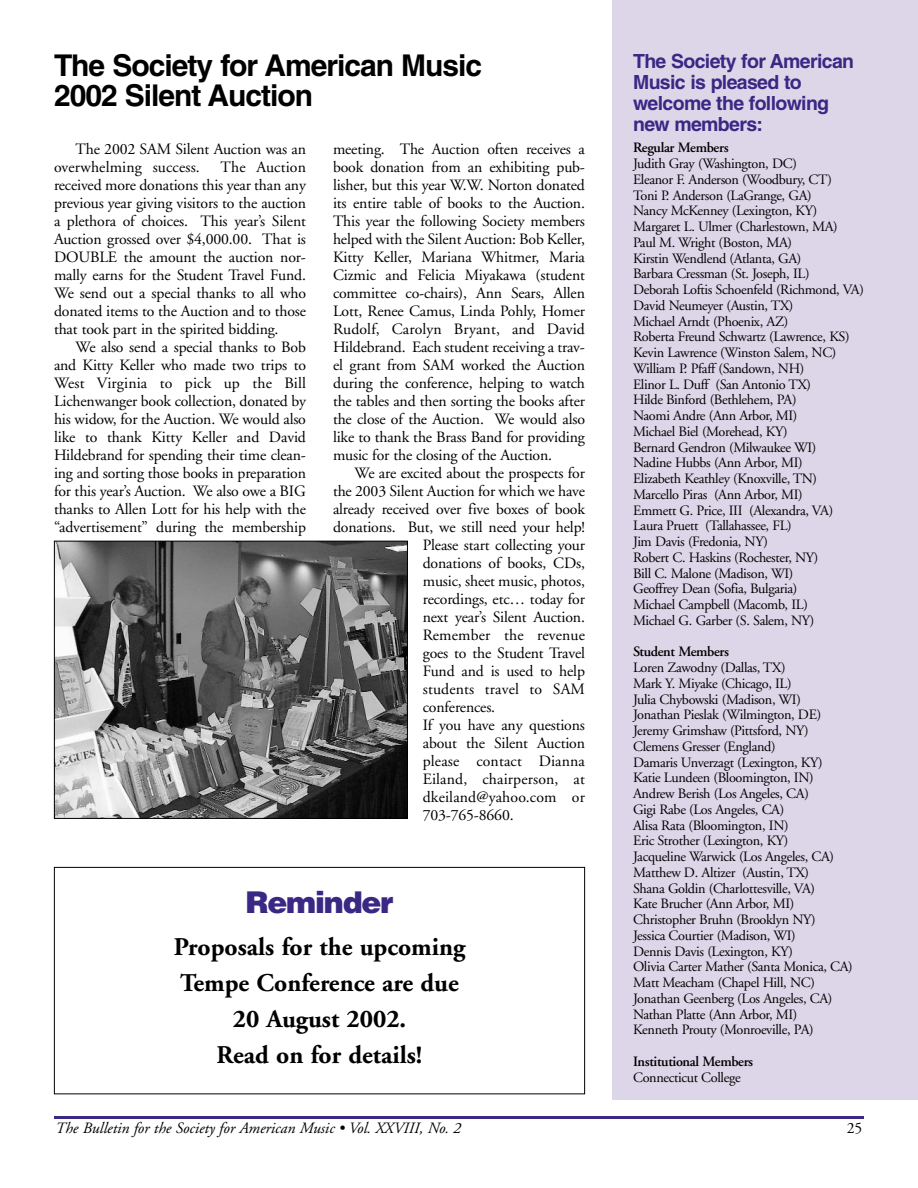
<style>
.page{position:relative;width:918px;height:1188px;background:#fff}
.page>*{position:absolute;margin:0;border:0;box-sizing:border-box;transform-origin:0 0}
.t1{font:700 30px/30px "Helvetica";letter-spacing:-.035em;color:#000}
.t2{font:900 30px "Helvetica";letter-spacing:-.04em;color:#3a2884}
.t3{font:700 25.5px/36px "Adobe Garamond";color:#000;text-align:center}
.t4{font:700 19.5px/21px "Helvetica";letter-spacing:-.035em;color:#3a2884}
.t5{font:15.75px/18px "Adobe Garamond";letter-spacing:-.01em;color:#000;text-align:justify}
.t6{font:15.75px "Adobe Garamond";letter-spacing:.01em;color:#000}
.t7{font:italic 15.75px "Adobe Garamond";color:#000}
.t8{font:14.25px/15.8px "Adobe Garamond";letter-spacing:-.025em;color:#000}
.t9{font:600 14.25px "Adobe Garamond";letter-spacing:-.025em;color:#000}
</style>
<div class="page">
<div style="left:612px;top:0;width:306px;height:1100px;background:#ddd6e9"></div>
<hr style="left:54px;top:1116px;width:810px;height:3px;background:#3a2884">
<img style="left:56px;top:543px;width:350px;height:274px">
<div style="left:54px;top:541px;width:354px;height:278px;border:1px solid #000"></div>
<div style="left:54px;top:867px;width:531px;height:227px;border:1px solid #000"></div>
<h1 class="t1" style="left:54px;top:53px;width:430px">The Society for American Music<br>2002 Silent Auction</h1>
<p class="t4" style="left:633px;top:53px;width:223px">The Society for American<br>Music is pleased to welcome the following new members:</p>
<p class="t9" style="left:633px;top:142px;width:97px">Regular Members</p>
<p class="t8" style="left:633px;top:157px;width:232px">Judith Gray (Washington, DC)<br>Eleanor F. Anderson (Woodbury, CT)<br>Toni P. Anderson (LaGrange, GA)<br>Nancy McKenney (Lexington, KY)<br>Margaret L. Ulmer (Charlestown, MA)<br>Paul M. Wright (Boston, MA)<br>Kirstin Wendlend (Atlanta, GA)<br>Barbara Cressman (St. Joseph, IL)<br>Deborah Loftis Schoenfeld (Richmond, VA)<br>David Neumeyer (Austin, TX)<br>Michael Arndt (Phoenix, AZ)<br>Roberta Freund Schwartz (Lawrence, KS)<br>Kevin Lawrence (Winston Salem, NC)<br>William P. Pfaff (Sandown, NH)<br>Elinor L. Duff (San Antonio TX)<br>Hilde Binford (Bethlehem, PA)<br>Naomi Andre (Ann Arbor, MI)<br>Michael Biel (Morehead, KY)<br>Bernard Gendron (Milwaukee WI)<br>Nadine Hubbs (Ann Arbor, MI)<br>Elizabeth Keathley (Knoxville, TN)<br>Marcello Piras (Ann Arbor, MI)<br>Emmett G. Price, III (Alexandra, VA)<br>Laura Pruett (Tallahassee, FL)<br>Jim Davis (Fredonia, NY)<br>Robert C. Haskins (Rochester, NY)<br>Bill C. Malone (Madison, WI)<br>Geoffrey Dean (Sofia, Bulgaria)<br>Michael Campbell (Macomb, IL)<br>Michael G. Garber (S. Salem, NY)</p>
<p class="t9" style="left:633px;top:646px;width:98px">Student Members</p>
<p class="t8" style="left:633px;top:661px;width:221px">Loren Zawodny (Dallas, TX)<br>Mark Y. Miyake (Chicago, IL)<br>Julia Chybowski (Madison, WI)<br>Jonathan Pieslak (Wilmington, DE)<br>Jeremy Grimshaw (Pittsford, NY)<br>Clemens Gresser (England)<br>Damaris Unverzagt (Lexington, KY)<br>Katie Lundeen (Bloomington, IN)<br>Andrew Berish (Los Angeles, CA)<br>Gigi Rabe (Los Angeles, CA)<br>Alisa Rata (Bloomington, IN)<br>Eric Strother (Lexington, KY)<br>Jacqueline Warwick (Los Angeles, CA)<br>Matthew D. Altizer (Austin, TX)<br>Shana Goldin (Charlottesville, VA)<br>Kate Brucher (Ann Arbor, MI)<br>Christopher Bruhn (Brooklyn NY)<br>Jessica Courtier (Madison, WI)<br>Dennis Davis (Lexington, KY)<br>Olivia Carter Mather (Santa Monica, CA)<br>Matt Meacham (Chapel Hill, NC)<br>Jonathan Geenberg (Los Angeles, CA)<br>Nathan Platte (Ann Arbor, MI)<br>Kenneth Prouty (Monroeville, PA)</p>
<p class="t9" style="left:633px;top:1056px;width:122px">Institutional Members</p>
<p class="t8" style="left:633px;top:1071px;width:109px">Connecticut College</p>
<p class="t5" style="left:54px;top:141px;width:253px;text-indent:22px">The 2002 SAM Silent Auction was an overwhelming success.</p>
<p class="t5" style="left:333px;top:141px;width:254px">meeting. The Auction often receives a book donation from an exhibiting pub&shy;lisher, but this year W.W. Norton donated its entire table of books to the Auction.<br>This year the following Society members helped with the Silent Auction: Bob Keller, Kitty Keller, Mariana Whitmer, Maria Cizmic and Felicia Miyakawa (student committee co-chairs), Ann Sears, Allen Lott, Renee Camus, Linda Pohly, Homer Rudolf, Carolyn Bryant, and David Hildebrand. Each student receiving a trav&shy;el grant from SAM worked the Auction during the conference, helping to watch the tables and then sorting the books after the close of the Auction. We would also like to thank the Brass Band for providing music for the closing of the Auction.</p>
<p class="t5" style="left:355px;top:465px;width:232px">We are excited about the prospects for</p>
<p class="t5" style="left:333px;top:483px;width:253px">the 2003 Silent Auction for which we have</p>
<p class="t5" style="left:333px;top:501px;width:253px">already received over five boxes of book</p>
<p class="t5" style="left:333px;top:519px;width:253px">donations. But, we still need your help!</p>
<p class="t5" style="left:423px;top:537px;width:164px">Please start collecting your</p>
<p class="t5" style="left:423px;top:555px;width:164px">donations of books, CDs,</p>
<p class="t5" style="left:423px;top:573px;width:164px">music, sheet music, photos,</p>
<p class="t5" style="left:423px;top:591px;width:164px">recordings, etc… today for</p>
<p class="t5" style="left:423px;top:609px;width:164px">next year’s Silent Auction.</p>
<p class="t6" style="left:423px;top:628px;width:164px">Remember the revenue</p>
<p class="t5" style="left:423px;top:645px;width:164px">goes to the Student Travel</p>
<p class="t5" style="left:423px;top:663px;width:164px">Fund and is used to help</p>
<p class="t6" style="left:423px;top:682px;width:164px">students travel to SAM</p>
<p class="t5" style="left:423px;top:699px;width:74px">conferences.</p>
<p class="t5" style="left:423px;top:717px;width:164px">If you have any questions</p>
<p class="t5" style="left:423px;top:735px;width:164px">about the Silent Auction</p>
<p class="t6" style="left:423px;top:754px;width:164px">please contact Dianna</p>
<p class="t6" style="left:423px;top:772px;width:164px">Eiland, chairperson, at</p>
<p class="t6" style="left:423px;top:790px;width:164px">dkeiland@yahoo.com or</p>
<p class="t5" style="left:423px;top:807px;width:92px">703-765-8660.</p>
<p class="t5" style="left:54px;top:159px;width:254px;text-indent:167px">The Auction received more donations this year than any previous year giving visitors to the auction a plethora of choices. This year’s Silent Auction grossed over $4,000.00. That is DOUBLE the amount the auction nor&shy;mally earns for the Student Travel Fund.<br>We send out a special thanks to all who donated items to the Auction and to those that took part in the spirited bidding.</p>
<p class="t5" style="left:54px;top:339px;width:254px;text-indent:22px">We also send a special thanks to Bob and Kitty Keller who made two trips to West Virginia to pick up the Bill Lichenwanger book collection, donated by his widow, for the Auction. We would also like to thank Kitty Keller and David Hildebrand for spending their time clean&shy;ing and sorting those books in preparation for this year’s Auction. We also owe a BIG thanks to Allen Lott for his help with the “advertisement” during the membership</p>
<h1 class="t2" style="left:245px;top:892px;width:150px">Reminder</h1>
<h2 class="t3" style="left:174px;top:931px;width:293px">Proposals for the upcoming<br>Tempe Conference are due<br>20 August 2002.<br>Read on for details!</h2>
<p class="t7" style="left:56px;top:1122px;width:407px">The Bulletin for the Society for American Music • Vol. XXVIII, No. 2</p>
<p class="t5" style="left:847px;top:1121px;width:17px">25</p>
</div>
